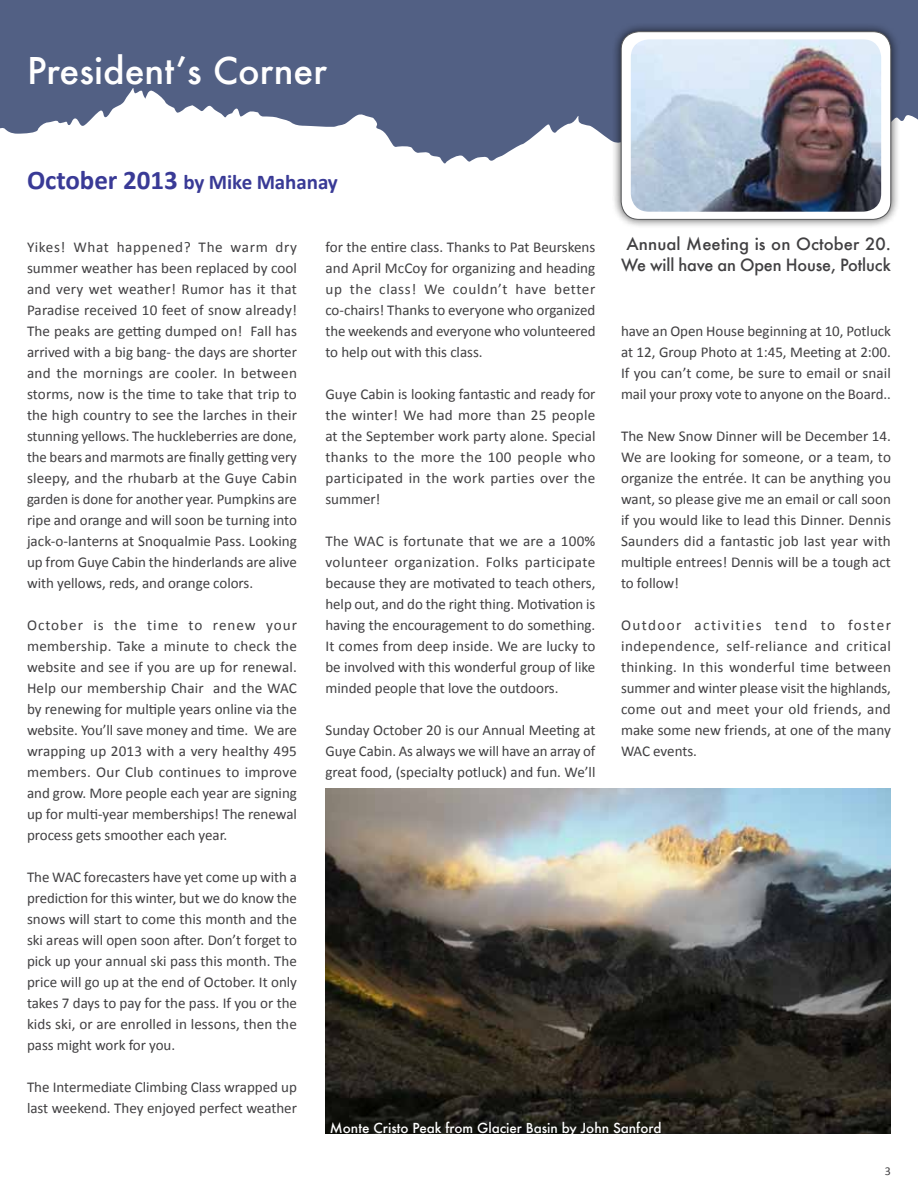
<style>
.page{position:relative;width:918px;height:1188px;background:#fff}
.page>*{position:absolute;margin:0;border:0;box-sizing:border-box;transform-origin:0 0}
.t1{font:500 36px "Futura";color:#fff}
.t2{font:700 21px "Calibri";letter-spacing:-.005em;color:#393a96}
.t3{font:500 16.5px/21px "Futura";letter-spacing:.005em;color:#414042;text-align:center}
.t4{font:15px/21px "Calibri";color:#414042;text-align:justify}
.t5{font:500 13.5px "Futura";letter-spacing:-.005em;color:#fff}
.t6{font:12px "Calibri";color:#414042}
.s1{font-size:27px}
</style>
<div class="page">
<svg style="left:1px;top:0;width:917px;height:164px;fill:#526084"></svg>
<svg style="left:0;top:0;width:1px;height:129px"></svg>
<div style="left:611px;top:22px;width:290px;height:207px;background:#000;opacity:.75"></div>
<div style="left:621px;top:32px;width:270px;height:187px;background:#fff;border-radius:18px"></div>
<div style="left:621px;top:32px;width:270px;height:188px;border:1px solid #58595b;border-radius:18px"></div>
<img style="left:631px;top:39px;width:250px;height:173px">
<img style="left:325px;top:788px;width:566px;height:346px">
<h1 class="t1" style="left:27px;top:46px;width:301px">President’s Corner</h1>
<h2 class="t2" style="left:27px;top:169px;width:312px"><span class="s1">October 2013</span> by Mike Mahanay</h2>
<p class="t4" style="left:27px;top:236px;width:272px">Yikes! What happened? The warm dry summer weather has been replaced by cool and very wet weather! Rumor has it that Paradise received 10 feet of snow already!<br>The peaks are getting dumped on! Fall has arrived with a big bang- the days are shorter and the mornings are cooler. In between storms, now is the time to take that trip to the high country to see the larches in their stunning yellows. The huckleberries are done, the bears and marmots are finally getting very sleepy, and the rhubarb at the Guye Cabin garden is done for another year. Pumpkins are ripe and orange and will soon be turning into jack-o-lanterns at Snoqualmie Pass. Looking up from Guye Cabin the hinderlands are alive with yellows, reds, and orange colors.</p>
<p class="t4" style="left:27px;top:614px;width:272px">October is the time to renew your membership. Take a minute to check the website and see if you are up for renewal.<br>Help our membership Chair and the WAC by renewing for multiple years online via the website. You’ll save money and time. We are wrapping up 2013 with a very healthy 495 members. Our Club continues to improve and grow. More people each year are signing up for multi-year memberships! The renewal process gets smoother each year.</p>
<p class="t4" style="left:27px;top:866px;width:272px">The WAC forecasters have yet come up with a prediction for this winter, but we do know the snows will start to come this month and the ski areas will open soon after. Don’t forget to pick up your annual ski pass this month. The price will go up at the end of October. It only takes 7 days to pay for the pass. If you or the kids ski, or are enrolled in lessons, then the pass might work for you.</p>
<p class="t4" style="left:27px;top:1076px;width:272px">The Intermediate Climbing Class wrapped up last weekend. They enjoyed perfect weather</p>
<p class="t4" style="left:325px;top:236px;width:272px">for the entire class. Thanks to Pat Beurskens and April McCoy for organizing and heading up the class! We couldn’t have better co-chairs! Thanks to everyone who organized the weekends and everyone who volunteered to help out with this class.</p>
<p class="t4" style="left:325px;top:383px;width:272px">Guye Cabin is looking fantastic and ready for the winter! We had more than 25 people at the September work party alone. Special thanks to the more the 100 people who participated in the work parties over the summer!</p>
<p class="t4" style="left:325px;top:530px;width:272px">The WAC is fortunate that we are a 100% volunteer organization. Folks participate because they are motivated to teach others, help out, and do the right thing. Motivation is having the encouragement to do something.<br>It comes from deep inside. We are lucky to be involved with this wonderful group of like minded people that love the outdoors.</p>
<p class="t4" style="left:325px;top:719px;width:272px">Sunday October 20 is our Annual Meeting at Guye Cabin. As always we will have an array of great food, (specialty potluck) and fun. We’ll</p>
<p class="t3" style="left:621px;top:234px;width:271px">Annual Meeting is on October 20.<br>We will have an Open House, Potluck</p>
<p class="t4" style="left:621px;top:320px;width:272px">have an Open House beginning at 10, Potluck at 12, Group Photo at 1:45, Meeting at 2:00.<br>If you can’t come, be sure to email or snail mail your proxy vote to anyone on the Board..</p>
<p class="t4" style="left:621px;top:425px;width:272px">The New Snow Dinner will be December 14.<br>We are looking for someone, or a team, to organize the entrée. It can be anything you want, so please give me an email or call soon if you would like to lead this Dinner. Dennis Saunders did a fantastic job last year with multiple entrees! Dennis will be a tough act to follow!</p>
<p class="t4" style="left:621px;top:614px;width:272px">Outdoor activities tend to foster independence, self-reliance and critical thinking. In this wonderful time between summer and winter please visit the highlands, come out and meet your old friends, and make some new friends, at one of the many WAC events.</p>
<p class="t5" style="left:330px;top:1118px;width:333px">Monte Cristo Peak from Glacier Basin by John Sanford</p>
<p class="t6" style="left:885px;top:1163px;width:8px">3</p>
</div>
